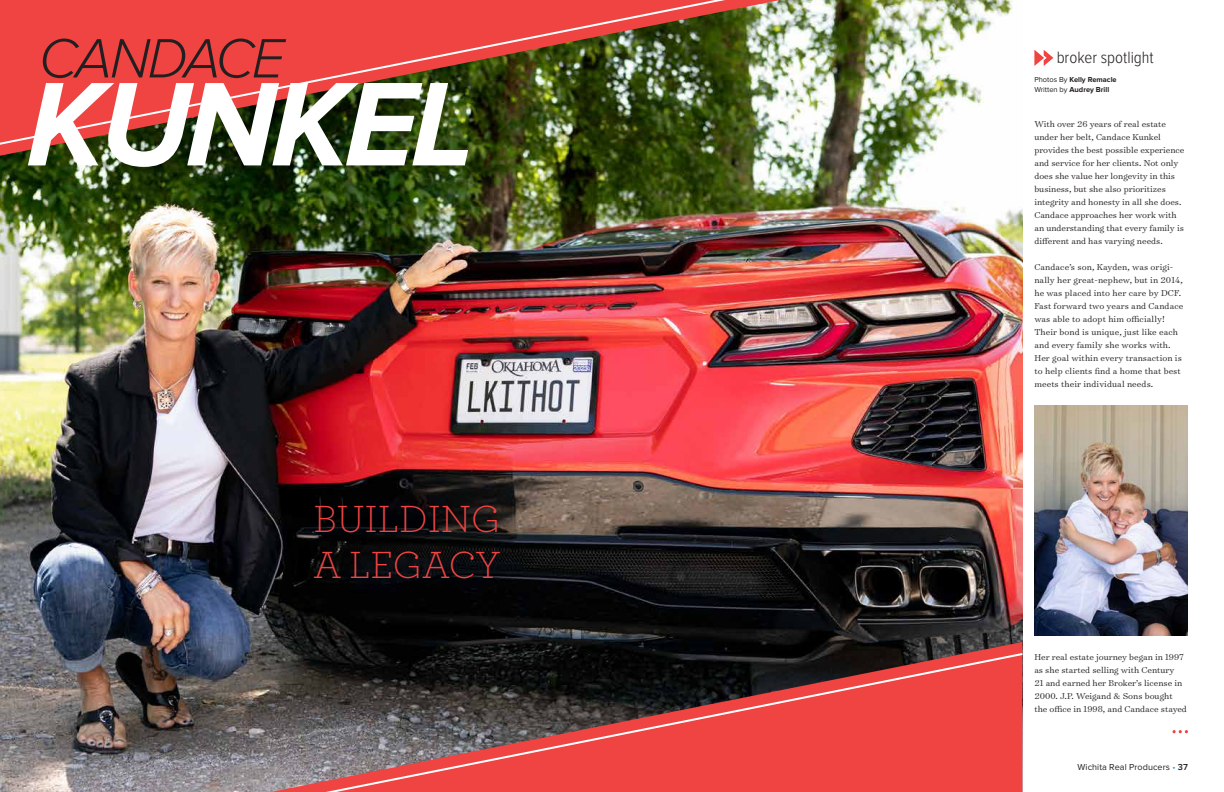
<style>
.page{position:relative;width:1224px;height:792px;background:#fff}
.page>*{position:absolute;margin:0;border:0;box-sizing:border-box;transform-origin:0 0}
.t1{font:italic 700 123.5px "Proxima Nova";letter-spacing:-.04em;color:#fff}
.t2{font:italic 300 57.4px "Proxima Nova";letter-spacing:-.04em;color:#231f20}
.t3{font:300 39.7px/45.4px "Archer Pro";color:#ef4442}
.t4{font:300 17px "Proxima Nova Cond";color:#231f20}
.t5{font:300 9.8px/13px "Surveyor Text";color:#231f20}
.t6{font:9px "Proxima Nova";letter-spacing:.01em;color:#231f20}
.t7{font:700 7.5px/10px "Proxima Nova";color:#231f20}
.s1{font-weight:400}
.s2{color:#19a8e0}
.s3{font-weight:600}
</style>
<div class="page">
<img style="left:0;top:150px;width:1022px;height:502px">
<img style="left:0;top:150px;width:780px;height:6px">
<img style="left:0;top:0;width:1013px;height:150px">
<svg style="left:1034px;top:50px;width:19px;height:16px"></svg>
<svg style="left:271px;top:642px;width:751px;height:10px;background:#1a1515"></svg>
<img style="left:1034px;top:405px;width:154px;height:230px">
<svg style="left:0;top:652px;width:1023px;height:140px;background:#8e4b4a"></svg>
<svg style="left:1173px;top:730px;width:15px;height:3px"></svg>
<h2 class="t2" style="left:39px;top:27px;width:247px">CANDACE</h2>
<h1 class="t1" style="left:26px;top:68px;width:450px">KUNKEL</h1>
<h3 class="t3" style="left:314px;top:495px;width:189px">BUILDING<br>A LEGACY</h3>
<h3 class="t4" style="left:1057px;top:50px;width:99px">broker spotlight</h3>
<p class="t7" style="left:1034px;top:75px;width:84px"><span class="s1">Photos By</span> Kelly Remacle<br><span class="s1">Written by</span> Audrey Brill</p>
<p class="t5" style="left:1034px;top:118px;width:152px">With over 26 years of real estate under her belt, Candace Kunkel provides the best possible experience and service for her clients. Not only does she value her longevity in this business, but she also prioritizes integrity and honesty in all she does.<br>Candace approaches her work with an understanding that every family is different and has varying needs.</p>
<p class="t5" style="left:1034px;top:261px;width:151px">Candace’s son, Kayden, was origi&shy;nally her great-nephew, but in 2014, he was placed into her care by DCF.<br>Fast forward two years and Candace was able to adopt him officially!<br>Their bond is unique, just like each and every family she works with.<br>Her goal within every transaction is to help clients find a home that best meets their individual needs.</p>
<p class="t5" style="left:1034px;top:651px;width:154px">Her real estate journey began in 1997 as she started selling with Century<br>21 and earned her Broker’s license in 2000. J.P. Weigand &amp; Sons bought the office in 1998, and Candace stayed</p>
<p class="t6" style="left:1077px;top:762px;width:112px">Wichita Real Producers <span class="s2">•</span> <span class="s3">37</span></p>
</div>
